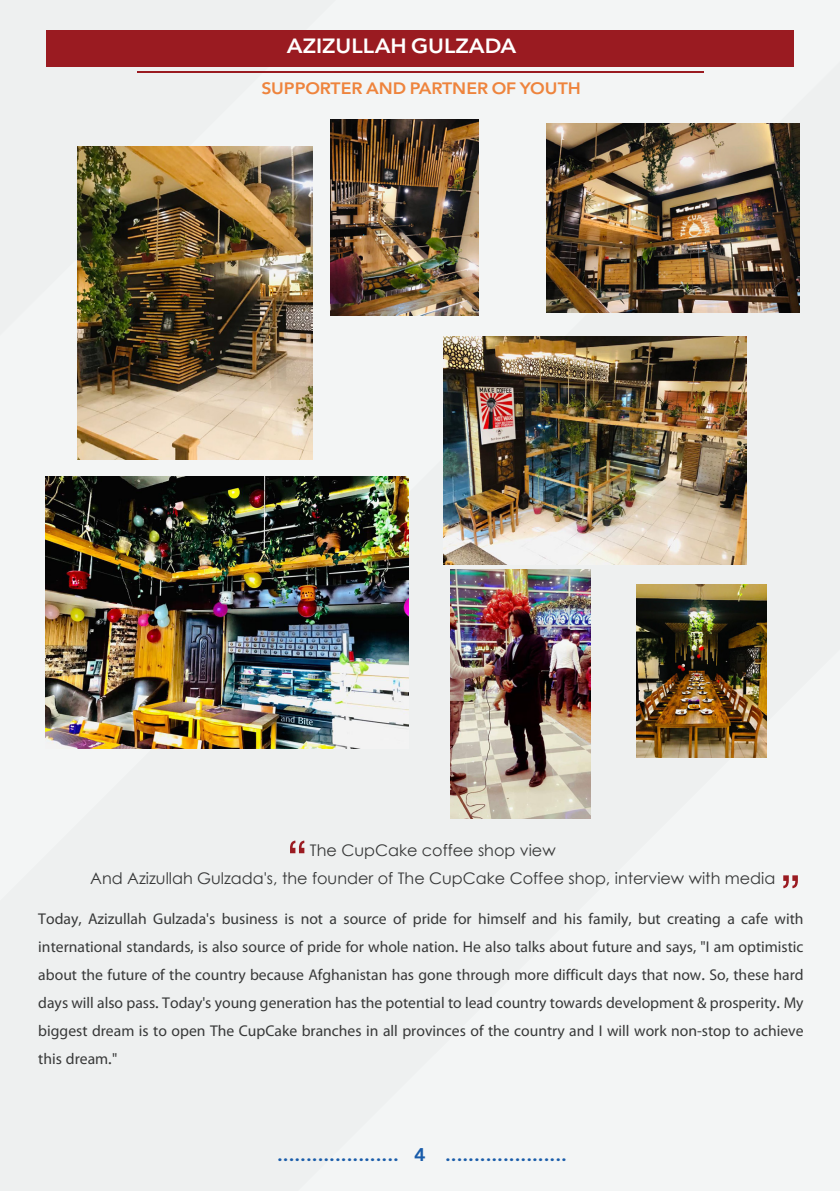
<style>
.page{position:relative;width:840px;height:1191px;background:#fff}
.page>*{position:absolute;margin:0;border:0;box-sizing:border-box;transform-origin:0 0}
.t1{font:700 22.4px "Bahij Janna";color:#fff;scale:1.07 1}
.t2{font:20px/28px "Bahij Yekan";color:#373838;text-align:justify}
.t3{font:700 20px "Bahij Janna";color:#195caa;scale:1.07 1}
.t4{font:700 18px "Bahij Janna";color:#ee843d;scale:1.07 1}
.t5{font:16px/28px "Century Gothic";color:#373838;text-align:center}
</style>
<div class="page">
<div style="left:0;top:0;width:336px;height:59px;background:#eef0f0"></div>
<div style="left:0;top:59px;width:839px;height:1132px;background:#eef0f0"></div>
<svg style="left:290px;top:840px;width:14px;height:13px"></svg>
<svg style="left:782px;top:875px;width:15px;height:13px"></svg>
<hr style="left:137px;top:72px;width:566px;height:1px;background:#9a1b21">
<div style="left:46px;top:30px;width:747px;height:37px;background:#9a1b21"></div>
<img style="left:546px;top:123px;width:252px;height:190px">
<img style="left:443px;top:337px;width:303px;height:227px">
<img style="left:77px;top:147px;width:235px;height:312px">
<img style="left:331px;top:120px;width:147px;height:196px">
<img style="left:45px;top:476px;width:363px;height:272px">
<img style="left:636px;top:585px;width:129px;height:172px">
<img style="left:450px;top:569px;width:140px;height:250px">
<p class="t1" style="left:287px;top:32px;width:216px">AZIZULLAH GULZADA</p>
<p class="t4" style="left:261px;top:77px;width:300px">SUPPORTER AND PARTNER OF YOUTH</p>
<p class="t5" style="left:90px;top:835px;width:686px">The CupCake coffee shop view<br>And Azizullah Gulzada's, the founder of The CupCake Coffee shop, interview with media</p>
<p class="t2" style="left:38px;top:903px;width:766px">Today, Azizullah Gulzada's business is not a source of pride for himself and his family, but creating a cafe with international standards, is also source of pride for whole nation. He also talks about future and says, "I am optimistic about the future of the country because Afghanistan has gone through more difficult days that now. So, these hard days will also pass. Today's young generation has the potential to lead country towards development &amp; prosperity. My biggest dream is to open The CupCake branches in all provinces of the country and I will work non-stop to achieve this dream."</p>
<p class="t3" style="left:277px;top:1142px;width:272px">..................... 4 .....................</p>
</div>
